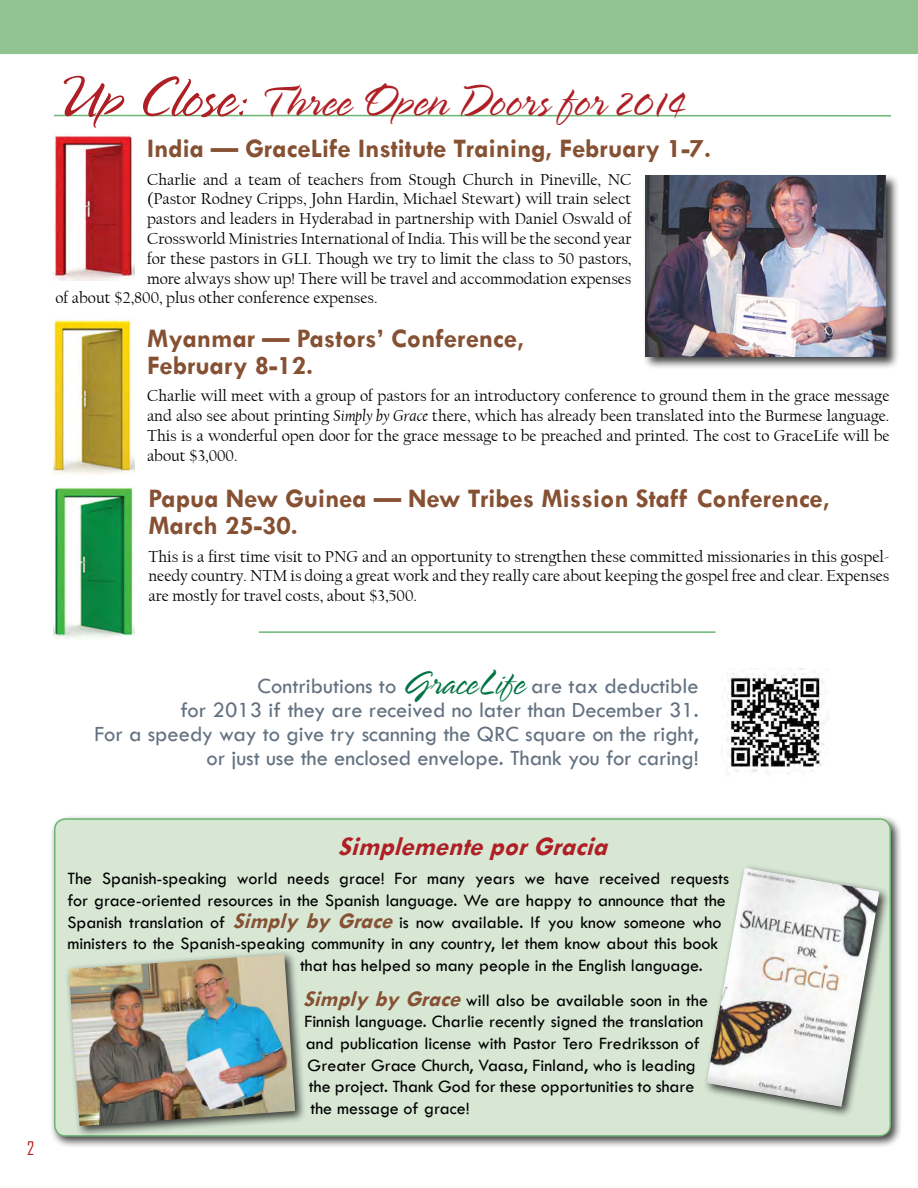
<style>
.page{position:relative;width:918px;height:1188px;background:#fff}
.page>*{position:absolute;margin:0;border:0;box-sizing:border-box;transform-origin:0 0}
.t1{font:300 48px "Spring LP Std";color:#ae2025}
.t2{font:700 27px/27px "Tw Cen";color:#865133}
.t3{font:italic 700 27px "Tw Cen";color:#ae2025}
.t4{font:22.5px/24px "Tw Cen";color:#637180;text-align:right}
.t5{font:18px "Tw Cen";color:#000}
.t6{font:18px "Agency FB";color:#ae2025}
.t7{font:16.5px/19.8px "Californian FB";color:#000;text-align:justify}
.s1{font-size:63px}
.s2{font-style:italic}
.s3{font-family:"Spring LP Std";font-weight:300;font-size:37.5px;color:#007446}
.s4{font-weight:700;font-style:italic;font-size:22.5px;color:#865133}
</style>
<div class="page">
<div style="left:0;top:0;width:918px;height:54px;background:#91c390"></div>
<hr style="left:54px;top:115px;width:837px;height:1px;background:#6cb572">
<hr style="left:259px;top:631px;width:457px;height:2px;background:#6cb572">
<div style="left:50px;top:814px;width:853px;height:335px;background:#000;opacity:.75"></div>
<div style="left:55px;top:819px;width:835px;height:317px;background:#d7e7d4;border-radius:11px"></div>
<img style="left:54px;top:135px;width:81px;height:145px">
<img style="left:54px;top:487px;width:81px;height:153px">
<img style="left:54px;top:320px;width:81px;height:155px">
<div style="left:643px;top:173px;width:257px;height:197px;background:#000;opacity:.75"></div>
<img style="left:645px;top:176px;width:241px;height:180px">
<div style="left:702px;top:863px;width:189px;height:255px;background:#000;opacity:.75"></div>
<img style="left:707px;top:868px;width:173px;height:239px">
<div style="left:64px;top:950px;width:242px;height:187px;background:#000;opacity:.75"></div>
<img style="left:69px;top:954px;width:226px;height:172px">
<img style="left:721px;top:669px;width:104px;height:105px">
<h1 class="t1" style="left:54px;top:78px;width:633px"><span class="s1">Up Close:</span> T hree Open Doors for 2014</h1>
<h2 class="t2" style="left:147px;top:134px;width:566px">India — GraceLife Institute Training, February 1-7.</h2>
<p class="t7" style="left:147px;top:169px;width:486px">Charlie and a team of teachers from Stough Church in Pineville, NC</p>
<p class="t7" style="left:147px;top:189px;width:486px">(Pastor Rodney Cripps, John Hardin, Michael Stewart) will train select</p>
<p class="t7" style="left:147px;top:209px;width:486px">pastors and leaders in Hyderabad in partnership with Daniel Oswald of</p>
<p class="t7" style="left:147px;top:229px;width:486px">Crossworld Ministries International of India. This will be the second year</p>
<p class="t7" style="left:147px;top:249px;width:486px">for these pastors in GLI. Though we try to limit the class to 50 pastors,</p>
<p class="t7" style="left:147px;top:268px;width:486px">more always show up! There will be travel and accommodation expenses</p>
<p class="t7" style="left:56px;top:288px;width:324px">of about $2,800, plus other conference expenses.</p>
<h2 class="t2" style="left:147px;top:324px;width:379px">Myanmar — Pastors’ Conference,<br>February 8-12.</h2>
<p class="t7" style="left:147px;top:386px;width:744px">Charlie will meet with a group of pastors for an introductory conference to ground them in the grace message and also see about printing <span class="s2">Simply by Grace</span> there, which has already been translated into the Burmese language.<br>This is a wonderful open door for the grace message to be preached and printed. The cost to GraceLife will be about $3,000.</p>
<h2 class="t2" style="left:149px;top:484px;width:683px">Papua New Guinea — New Tribes Mission Staff Conference,<br>March 25-30.</h2>
<p class="t7" style="left:149px;top:547px;width:742px">This is a first time visit to PNG and an opportunity to strengthen these committed missionaries in this gospel&shy;needy country. NTM is doing a great work and they really care about keeping the gospel free and clear. Expenses are mostly for travel costs, about $3,500.</p>
<h3 class="t4" style="left:95px;top:674px;width:606px">Contributions to <span class="s3">GraceLife</span> are tax deductible<br>for 2013 if they are received no later than December 31.<br>For a speedy way to give try scanning the QRC square on the right, or just use the enclosed envelope. Thank you for caring!</h3>
<p class="t6" style="left:27px;top:1137px;width:9px">2</p>
<h2 class="t3" style="left:338px;top:830px;width:279px">SimplementeporGracia</h2>
<p class="t5" style="left:68px;top:868px;width:663px">The Spanish-speaking world needs grace! For many years we have received requests</p>
<p class="t5" style="left:68px;top:889px;width:660px">for grace-oriented resources in the Spanish language. We are happy to announce that the</p>
<p class="t5" style="left:68px;top:911px;width:656px">Spanish translation of <span class="s4">Simply by Grace</span>is now available. If you know someone who</p>
<p class="t5" style="left:67px;top:933px;width:653px">ministers to the Spanish-speaking community in any country, let them know about this book</p>
<p class="t5" style="left:300px;top:954px;width:404px">that has helped so many people in the English language.</p>
<p class="t5" style="left:303px;top:989px;width:407px"><span class="s4">SimplybyGrace</span>will also be available soon in the</p>
<p class="t5" style="left:305px;top:1011px;width:401px">Finnish language. Charlie recently signed the translation</p>
<p class="t5" style="left:306px;top:1033px;width:395px">and publication license with Pastor Tero Fredriksson of</p>
<p class="t5" style="left:307px;top:1054px;width:390px">Greater Grace Church, Vaasa, Finland, who is leading</p>
<p class="t5" style="left:309px;top:1076px;width:387px">the project. Thank God for these opportunities to share</p>
<p class="t5" style="left:310px;top:1097px;width:161px">the message of grace!</p>
</div>
